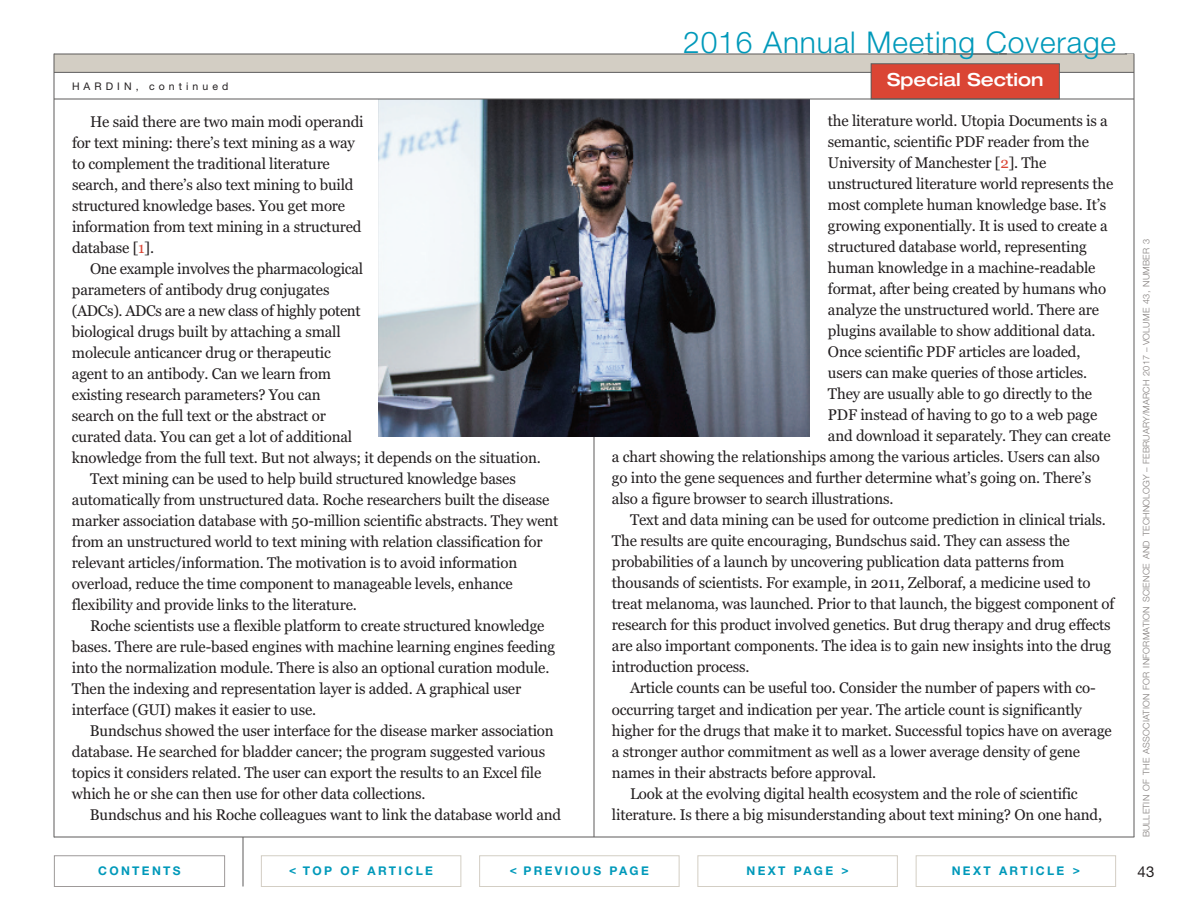
<style>
.page{position:relative;width:1188px;height:918px;background:#fff}
.page>*{position:absolute;margin:0;border:0;box-sizing:border-box;transform-origin:0 0}
.t1{font:300 30px "Helvetica Neue LT Std";letter-spacing:.03em;color:#0099ba}
.t2{font:500 expanded 18px "Helvetica Neue LT Std";color:#fff}
.t3{font:15.3px/21px "Georgia";letter-spacing:-.01em;color:#231f20}
.t4{font:15px "Helvetica Neue LT Std";color:#231f20}
.t5{font:700 12px "Helvetica Neue LT Std";letter-spacing:.195em;color:#0099ba}
.t6{font:10.5px "Helvetica Neue LT Std";letter-spacing:.39em;color:#231f20}
.t7{font:300 9px "Helvetica Neue LT Std";letter-spacing:.02em;color:#827d7b}
.s1{color:#da4534}
</style>
<div class="page">
<div style="left:54px;top:54px;width:1080px;height:18px;background:#d3cec4"></div>
<hr style="left:54px;top:72px;width:1080px;height:1px;background:#5c5b5a">
<hr style="left:243px;top:837px;width:1px;height:49px;background:#5c5b5a">
<hr style="left:54px;top:837px;width:1080px;height:1px;background:#5c5b5a">
<hr style="left:54px;top:54px;width:1px;height:783px;background:#5c5b5a">
<hr style="left:1134px;top:54px;width:1px;height:783px;background:#5c5b5a">
<hr style="left:594px;top:99px;width:1px;height:738px;background:#5c5b5a">
<hr style="left:54px;top:54px;width:1073px;height:1px;background:#5c5b5a">
<div style="left:872px;top:64px;width:187px;height:35px;background:#da4534"></div>
<div style="left:871px;top:63px;width:189px;height:36px;border:1px solid #5c5b5a"></div>
<div style="left:698px;top:855px;width:200px;height:32px;border:1px solid #d3cec4"></div>
<div style="left:916px;top:855px;width:200px;height:32px;border:1px solid #d3cec4"></div>
<div style="left:261px;top:855px;width:200px;height:32px;border:1px solid #d3cec4"></div>
<div style="left:479px;top:855px;width:201px;height:32px;border:1px solid #d3cec4"></div>
<div style="left:54px;top:855px;width:171px;height:32px;border:1px solid #9e9a99"></div>
<img style="left:378px;top:100px;width:432px;height:336px">
<hr style="left:54px;top:99px;width:1080px;height:1px;background:#5c5b5a">
<h1 class="t1" style="left:683px;top:32px;width:435px">2016 Annual Meeting Coverage</h1>
<p class="t6" style="left:72px;top:82px;width:158px">HARDIN, continued</p>
<p class="t2" style="left:887px;top:74px;width:158px">Special Section</p>
<p class="t3" style="left:72px;top:111px;width:293px;text-indent:18px">He said there are two main modi operandi for text mining: there’s text mining as a way to complement the traditional literature search, and there’s also text mining to build structured knowledge bases. You get more information from text mining in a structured database [<span class="s1">1</span>].</p>
<p class="t3" style="left:90px;top:258px;width:275px">One example involves the pharmacological</p>
<p class="t3" style="left:72px;top:279px;width:259px">parameters of antibody drug conjugates</p>
<p class="t3" style="left:72px;top:300px;width:290px">(ADCs). ADCs are a new class of highly potent</p>
<p class="t3" style="left:72px;top:321px;width:270px">biological drugs built by attaching a small</p>
<p class="t3" style="left:72px;top:342px;width:260px">molecule anticancer drug or therapeutic</p>
<p class="t3" style="left:72px;top:363px;width:261px">agent to an antibody. Can we learn from</p>
<p class="t3" style="left:72px;top:384px;width:250px">existing research parameters? You can</p>
<p class="t3" style="left:72px;top:405px;width:255px">search on the full text or the abstract or</p>
<p class="t3" style="left:72px;top:426px;width:282px">curated data. You can get a lot of additional</p>
<p class="t3" style="left:72px;top:447px;width:470px">knowledge from the full text. But not always; it depends on the situation.</p>
<p class="t3" style="left:90px;top:468px;width:427px">Text mining can be used to help build structured knowledge bases</p>
<p class="t3" style="left:72px;top:489px;width:479px">automatically from unstructured data. Roche researchers built the disease</p>
<p class="t3" style="left:72px;top:510px;width:488px">marker association database with 50-million scientific abstracts. They went</p>
<p class="t3" style="left:72px;top:531px;width:472px">from an unstructured world to text mining with relation classification for</p>
<p class="t3" style="left:72px;top:552px;width:447px">relevant articles/information. The motivation is to avoid information</p>
<p class="t3" style="left:72px;top:573px;width:442px">overload, reduce the time component to manageable levels, enhance</p>
<p class="t3" style="left:72px;top:594px;width:286px">flexibility and provide links to the literature.</p>
<p class="t3" style="left:90px;top:615px;width:456px">Roche scientists use a flexible platform to create structured knowledge</p>
<p class="t3" style="left:72px;top:636px;width:485px">bases. There are rule-based engines with machine learning engines feeding</p>
<p class="t3" style="left:72px;top:657px;width:479px">into the normalization module. There is also an optional curation module.</p>
<p class="t3" style="left:72px;top:678px;width:451px">Then the indexing and representation layer is added. A graphical user</p>
<p class="t3" style="left:72px;top:699px;width:246px">interface (GUI) makes it easier to use.</p>
<p class="t3" style="left:90px;top:720px;width:465px">Bundschus showed the user interface for the disease marker association</p>
<p class="t3" style="left:72px;top:741px;width:475px">database. He searched for bladder cancer; the program suggested various</p>
<p class="t3" style="left:72px;top:762px;width:471px">topics it considers related. The user can export the results to an Excel file</p>
<p class="t3" style="left:72px;top:783px;width:355px">which he or she can then use for other data collections.</p>
<p class="t3" style="left:90px;top:804px;width:473px">Bundschus and his Roche colleagues want to link the database world and</p>
<p class="t3" style="left:828px;top:111px;width:282px">the literature world. Utopia Documents is a</p>
<p class="t3" style="left:828px;top:132px;width:263px">semantic, scientific PDF reader from the</p>
<p class="t3" style="left:828px;top:153px;width:220px">University of Manchester [<span class="s1">2</span>]. The</p>
<p class="t3" style="left:828px;top:174px;width:287px">unstructured literature world represents the</p>
<p class="t3" style="left:828px;top:195px;width:280px">most complete human knowledge base. It’s</p>
<p class="t3" style="left:828px;top:216px;width:281px">growing exponentially. It is used to create a</p>
<p class="t3" style="left:828px;top:237px;width:260px">structured database world, representing</p>
<p class="t3" style="left:828px;top:258px;width:269px">human knowledge in a machine-readable</p>
<p class="t3" style="left:828px;top:279px;width:280px">format, after being created by humans who</p>
<p class="t3" style="left:828px;top:300px;width:273px">analyze the unstructured world. There are</p>
<p class="t3" style="left:828px;top:321px;width:269px">plugins available to show additional data.</p>
<p class="t3" style="left:828px;top:342px;width:254px">Once scientific PDF articles are loaded,</p>
<p class="t3" style="left:828px;top:363px;width:261px">users can make queries of those articles.</p>
<p class="t3" style="left:828px;top:384px;width:266px">They are usually able to go directly to the</p>
<p class="t3" style="left:828px;top:405px;width:271px">PDF instead of having to go to a web page</p>
<p class="t3" style="left:828px;top:426px;width:284px">and download it separately. They can create</p>
<p class="t3" style="left:612px;top:447px;width:489px">a chart showing the relationships among the various articles. Users can also</p>
<p class="t3" style="left:612px;top:468px;width:481px">go into the gene sequences and further determine what’s going on. There’s</p>
<p class="t3" style="left:612px;top:489px;width:283px">also a figure browser to search illustrations.</p>
<p class="t3" style="left:630px;top:510px;width:477px">Text and data mining can be used for outcome prediction in clinical trials.</p>
<p class="t3" style="left:612px;top:531px;width:459px">The results are quite encouraging, Bundschus said. They can assess the</p>
<p class="t3" style="left:612px;top:552px;width:454px">probabilities of a launch by uncovering publication data patterns from</p>
<p class="t3" style="left:612px;top:573px;width:480px">thousands of scientists. For example, in 2011, Zelboraf, a medicine used to</p>
<p class="t3" style="left:612px;top:594px;width:504px">treat melanoma, was launched. Prior to that launch, the biggest component of</p>
<p class="t3" style="left:612px;top:615px;width:500px">research for this product involved genetics. But drug therapy and drug effects</p>
<p class="t3" style="left:612px;top:636px;width:501px">are also important components. The idea is to gain new insights into the drug</p>
<p class="t3" style="left:612px;top:657px;width:139px">introduction process.</p>
<p class="t3" style="left:630px;top:678px;width:467px">Article counts can be useful too. Consider the number of papers with co-</p>
<p class="t3" style="left:612px;top:699px;width:471px">occurring target and indication per year. The article count is significantly</p>
<p class="t3" style="left:612px;top:720px;width:501px">higher for the drugs that make it to market. Successful topics have on average</p>
<p class="t3" style="left:612px;top:741px;width:470px">a stronger author commitment as well as a lower average density of gene</p>
<p class="t3" style="left:612px;top:762px;width:266px">names in their abstracts before approval.</p>
<p class="t3" style="left:630px;top:783px;width:449px">Look at the evolving digital health ecosystem and the role of scientific</p>
<p class="t3" style="left:612px;top:804px;width:492px">literature. Is there a big misunderstanding about text mining? On one hand,</p>
<p class="t5" style="left:98px;top:867px;width:84px">CONTENTS</p>
<p class="t5" style="left:289px;top:867px;width:145px">&lt; TOP OF ARTICLE</p>
<p class="t5" style="left:510px;top:867px;width:140px">&lt; PREVIOUS PAGE</p>
<p class="t5" style="left:747px;top:867px;width:104px">NEXT PAGE &gt;</p>
<p class="t5" style="left:952px;top:867px;width:130px">NEXT ARTICLE &gt;</p>
<p class="t7" style="left:1143px;top:837px;width:600px;rotate:-90deg">BULLETIN OF THE ASSOCIATION FOR INFORMATION SCIENCE AND TECHNOLOGY – FEBRUARY/MARCH 2017 – VOLUME 43, NUMBER 3</p>
<p class="t4" style="left:1138px;top:866px;width:18px">43</p>
</div>
